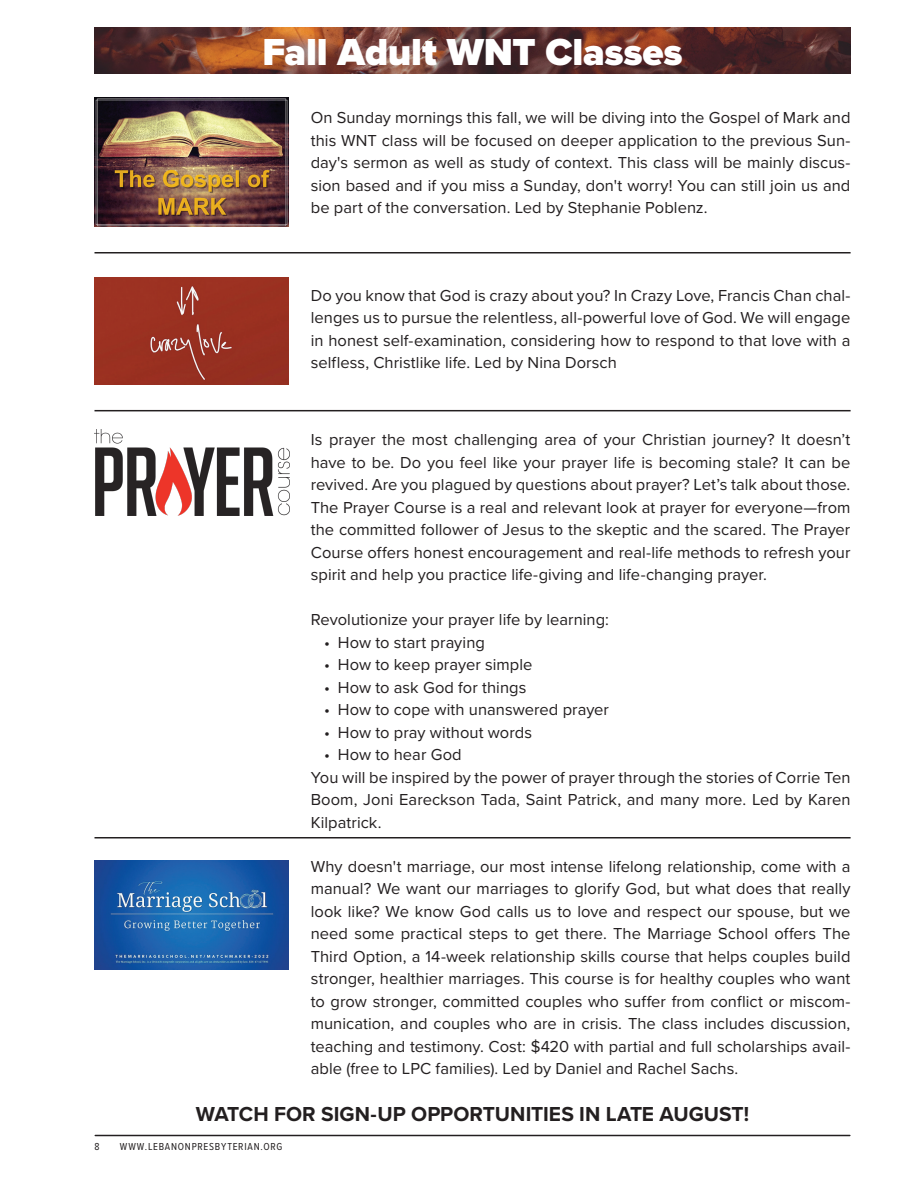
<style>
.page{position:relative;width:918px;height:1188px;background:#fff}
.page>*{position:absolute;margin:0;border:0;box-sizing:border-box;transform-origin:0 0}
.LPC_Chronicle_Articl{font:900 39px "Proxima Nova";letter-spacing:-.005em;color:#fff}
.LPC_Chronicle_Articl-2{font:700 21px "Proxima Nova";color:#231f20}
.LPC_Chronicle_Articl-3{font:16.5px/22.5px "Proxima Nova";letter-spacing:.005em;color:#231f20;text-align:justify}
.t1{font:10.5px "Proxima Nova Cond";letter-spacing:.075em;color:#231f20}
</style>
<div class="page">
<hr style="left:95px;top:1135px;width:755px;height:1px;background:#231f20">
<img style="left:94px;top:27px;width:757px;height:47px">
<img style="left:94px;top:98px;width:195px;height:128px">
<div style="left:94px;top:278px;width:195px;height:106px;background:#9a3021"></div>
<img style="left:94px;top:430px;width:195px;height:86px">
<img style="left:94px;top:860px;width:195px;height:110px">
<hr style="left:94px;top:252px;width:757px;height:2px;background:#231f20">
<hr style="left:94px;top:410px;width:757px;height:1px;background:#231f20">
<hr style="left:94px;top:837px;width:757px;height:1px;background:#231f20">
<p class="LPC_Chronicle_Articl" style="left:263px;top:23px;width:422px">Fall Adult WNT Classes</p>
<p class="LPC_Chronicle_Articl-3" style="left:311px;top:106px;width:541px">On Sunday mornings this fall, we will be diving into the Gospel of Mark and this WNT class will be focused on deeper application to the previous Sun&shy;day's sermon as well as study of context. This class will be mainly discus&shy;sion based and if you miss a Sunday, don't worry! You can still join us and be part of the conversation. Led by Stephanie Poblenz.</p>
<p class="LPC_Chronicle_Articl-3" style="left:311px;top:283px;width:541px">Do you know that God is crazy about you? In Crazy Love, Francis Chan chal&shy;lenges us to pursue the relentless, all-powerful love of God. We will engage in honest self-examination, considering how to respond to that love with a selfless, Christlike life. Led by Nina Dorsch</p>
<p class="LPC_Chronicle_Articl-3" style="left:311px;top:428px;width:541px">Is prayer the most challenging area of your Christian journey? It doesn’t have to be. Do you feel like your prayer life is becoming stale? It can be revived. Are you plagued by questions about prayer? Let’s talk about those.<br>The Prayer Course is a real and relevant look at prayer for everyone—from the committed follower of Jesus to the skeptic and the scared. The Prayer Course offers honest encouragement and real-life methods to refresh your spirit and help you practice life-giving and life-changing prayer.</p>
<p class="LPC_Chronicle_Articl-3" style="left:311px;top:608px;width:300px">Revolutionize your prayer life by learning:</p>
<p class="LPC_Chronicle_Articl-3" style="left:324px;top:630px;width:162px">• How to start praying</p>
<p class="LPC_Chronicle_Articl-3" style="left:324px;top:653px;width:210px">• How to keep prayer simple</p>
<p class="LPC_Chronicle_Articl-3" style="left:324px;top:675px;width:204px">• How to ask God for things</p>
<p class="LPC_Chronicle_Articl-3" style="left:324px;top:698px;width:286px">• How to cope with unanswered prayer</p>
<p class="LPC_Chronicle_Articl-3" style="left:324px;top:720px;width:209px">• How to pray without words</p>
<p class="LPC_Chronicle_Articl-3" style="left:324px;top:743px;width:139px">• How to hear God</p>
<p class="LPC_Chronicle_Articl-3" style="left:311px;top:765px;width:541px">You will be inspired by the power of prayer through the stories of Corrie Ten Boom, Joni Eareckson Tada, Saint Patrick, and many more. Led by Karen Kilpatrick.</p>
<p class="LPC_Chronicle_Articl-3" style="left:311px;top:855px;width:541px">Why doesn't marriage, our most intense lifelong relationship, come with a manual? We want our marriages to glorify God, but what does that really look like? We know God calls us to love and respect our spouse, but we need some practical steps to get there. The Marriage School offers The Third Option, a 14-week relationship skills course that helps couples build stronger, healthier marriages. This course is for healthy couples who want to grow stronger, committed couples who suffer from conflict or miscom&shy;munication, and couples who are in crisis. The class includes discussion, teaching and testimony. Cost: $420 with partial and full scholarships avail&shy;able (free to LPC families). Led by Daniel and Rachel Sachs.</p>
<p class="LPC_Chronicle_Articl-2" style="left:196px;top:1098px;width:555px">WATCH FOR SIGN-UP OPPORTUNITIES IN LATE AUGUST!</p>
<p class="t1" style="left:94px;top:1139px;width:7px">8</p>
<p class="t1" style="left:120px;top:1139px;width:164px">WWW.LEBANONPRESBYTERIAN.ORG</p>
</div>
